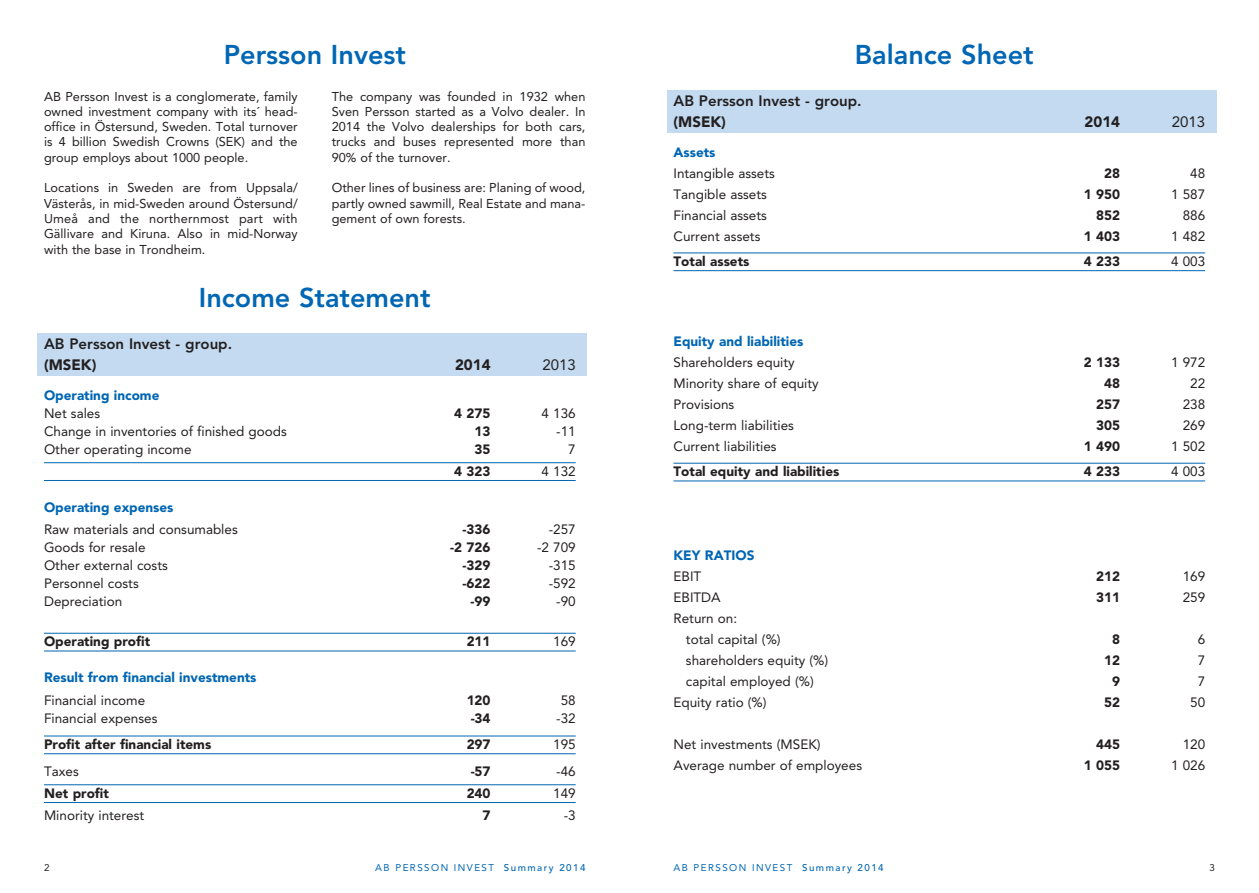
<style>
.page{position:relative;width:1259px;height:893px;background:#fff}
.page>*{position:absolute;margin:0;border:0;box-sizing:border-box;transform-origin:0 0}
.t1{font:800 27px "Avenir";color:#0166b3}
.t2{font:800 15px "Avenir";color:#231f20}
.t3{font:900 15px "Avenir";color:#231f20}
.t4{font:15px "Avenir";color:#231f20}
.t5{font:13.5px/21px "Avenir";color:#231f20}
.t6{font:900 13.5px "Avenir";color:#231f20}
.t7{font:900 13.5px "Avenir";color:#0166b3}
.t8{font:12.75px/15.3px "Avenir";color:#231f20;text-align:justify}
.t9{font:9.75px "Avenir";letter-spacing:.15em;color:#0166b3}
.t10{font:9.75px "Avenir";color:#231f20}
.s1{font-weight:500}
</style>
<div class="page">
<div style="left:37px;top:333px;width:550px;height:43px;background:#c3daf0"></div>
<hr style="left:44px;top:462px;width:532px;height:1px;background:#0166b3">
<hr style="left:44px;top:480px;width:532px;height:1px;background:#0166b3">
<hr style="left:44px;top:633px;width:532px;height:1px;background:#0166b3">
<hr style="left:44px;top:651px;width:532px;height:1px;background:#0166b3">
<hr style="left:44px;top:736px;width:532px;height:1px;background:#0166b3">
<hr style="left:44px;top:753px;width:532px;height:1px;background:#0166b3">
<hr style="left:44px;top:784px;width:532px;height:1px;background:#0166b3">
<hr style="left:44px;top:802px;width:532px;height:1px;background:#0166b3">
<div style="left:666px;top:90px;width:550px;height:43px;background:#c3daf0"></div>
<hr style="left:673px;top:253px;width:532px;height:1px;background:#0166b3">
<hr style="left:673px;top:270px;width:532px;height:1px;background:#0166b3">
<hr style="left:673px;top:463px;width:532px;height:1px;background:#0166b3">
<hr style="left:673px;top:481px;width:532px;height:1px;background:#0166b3">
<h1 class="t1" style="left:224px;top:39px;width:184px">Persson Invest</h1>
<p class="t8" style="left:44px;top:89px;width:255px">AB Persson Invest is a conglomerate, family owned investment company with its´ head&shy;office in Östersund, Sweden. Total turnover is 4 billion Swedish Crowns (SEK) and the group employs about 1000 people.</p>
<p class="t8" style="left:44px;top:180px;width:255px">Locations in Sweden are from Uppsala/ Västerås, in mid-Sweden around Östersund/ Umeå and the northernmost part with Gällivare and Kiruna. Also in mid-Norway with the base in Trondheim.</p>
<p class="t8" style="left:332px;top:89px;width:255px">The company was founded in 1932 when Sven Persson started as a Volvo dealer. In 2014 the Volvo dealerships for both cars, trucks and buses represented more than 90% of the turnover.</p>
<p class="t8" style="left:332px;top:180px;width:255px">Other lines of business are: Planing of wood, partly owned sawmill, Real Estate and mana&shy;gement of own forests.</p>
<h1 class="t1" style="left:199px;top:282px;width:233px">Income Statement</h1>
<p class="t2" style="left:44px;top:335px;width:190px">AB Persson Invest - group.</p>
<p class="t3" style="left:44px;top:356px;width:54px">(MSEK)</p>
<p class="t3" style="left:455px;top:356px;width:37px">2014</p>
<p class="t4" style="left:542px;top:356px;width:35px">2013</p>
<p class="t7" style="left:44px;top:387px;width:117px">Operating income</p>
<p class="t5" style="left:44px;top:402px;width:58px">Net sales</p>
<p class="t6" style="left:454px;top:405px;width:38px">4 275</p>
<p class="t5" style="left:541px;top:402px;width:36px">4 136</p>
<p class="t5" style="left:44px;top:420px;width:244px">Change in inventories of finished goods</p>
<p class="t6" style="left:474px;top:423px;width:17px">13</p>
<p class="t5" style="left:556px;top:420px;width:21px">-11</p>
<p class="t5" style="left:44px;top:438px;width:149px">Other operating income</p>
<p class="t6" style="left:474px;top:441px;width:17px">35</p>
<p class="t5" style="left:568px;top:438px;width:9px">7</p>
<p class="t6" style="left:454px;top:463px;width:38px">4 323</p>
<p class="t5" style="left:541px;top:461px;width:36px">4 132</p>
<p class="t7" style="left:44px;top:499px;width:131px">Operating expenses</p>
<p class="t5" style="left:44px;top:519px;width:195px">Raw materials and consumables</p>
<p class="t6" style="left:463px;top:521px;width:29px">-336</p>
<p class="t5" style="left:549px;top:519px;width:29px">-257</p>
<p class="t5" style="left:44px;top:537px;width:103px">Goods for resale</p>
<p class="t6" style="left:450px;top:539px;width:42px">-2 726</p>
<p class="t5" style="left:537px;top:537px;width:40px">-2 709</p>
<p class="t5" style="left:44px;top:555px;width:125px">Other external costs</p>
<p class="t6" style="left:463px;top:557px;width:29px">-329</p>
<p class="t5" style="left:549px;top:555px;width:29px">-315</p>
<p class="t5" style="left:44px;top:573px;width:96px">Personnel costs</p>
<p class="t6" style="left:463px;top:575px;width:29px">-622</p>
<p class="t5" style="left:549px;top:573px;width:29px">-592</p>
<p class="t5" style="left:44px;top:591px;width:80px">Depreciation</p>
<p class="t6" style="left:470px;top:593px;width:21px">-99</p>
<p class="t5" style="left:556px;top:591px;width:21px">-90</p>
<p class="t6" style="left:44px;top:633px;width:108px">Operating profit</p>
<p class="t6" style="left:467px;top:633px;width:25px">211</p>
<p class="t5" style="left:553px;top:631px;width:24px">169</p>
<p class="t7" style="left:44px;top:669px;width:214px">Result from financial investments</p>
<p class="t5" style="left:44px;top:689px;width:103px">Financial income</p>
<p class="t6" style="left:467px;top:692px;width:25px">120</p>
<p class="t5" style="left:561px;top:689px;width:17px">58</p>
<p class="t5" style="left:44px;top:707px;width:115px">Financial expenses</p>
<p class="t6" style="left:471px;top:710px;width:21px">-34</p>
<p class="t5" style="left:556px;top:707px;width:21px">-32</p>
<p class="t6" style="left:44px;top:736px;width:169px">Profit after financial items</p>
<p class="t6" style="left:467px;top:736px;width:25px">297</p>
<p class="t5" style="left:553px;top:734px;width:24px">195</p>
<p class="t5" style="left:44px;top:760px;width:36px">Taxes</p>
<p class="t6" style="left:471px;top:763px;width:21px">-57</p>
<p class="t5" style="left:556px;top:760px;width:21px">-46</p>
<p class="t6" style="left:44px;top:785px;width:66px">Net profit</p>
<p class="t6" style="left:467px;top:785px;width:25px">240</p>
<p class="t5" style="left:553px;top:783px;width:24px">149</p>
<p class="t5" style="left:44px;top:805px;width:102px">Minority interest</p>
<p class="t6" style="left:482px;top:807px;width:9px">7</p>
<p class="t5" style="left:564px;top:805px;width:14px">-3</p>
<p class="t10" style="left:44px;top:862px;width:7px">2</p>
<p class="t9" style="left:375px;top:862px;width:212px">AB PERSSON INVEST <span class="s1">Summary 2014</span></p>
<h1 class="t1" style="left:855px;top:39px;width:180px">Balance Sheet</h1>
<p class="t2" style="left:673px;top:92px;width:190px">AB Persson Invest - group.</p>
<p class="t3" style="left:673px;top:113px;width:54px">(MSEK)</p>
<p class="t3" style="left:1084px;top:113px;width:37px">2014</p>
<p class="t4" style="left:1171px;top:113px;width:35px">2013</p>
<p class="t7" style="left:673px;top:144px;width:43px">Assets</p>
<p class="t5" style="left:673px;top:163px;width:103px">Intangible assets</p>
<p class="t6" style="left:1104px;top:165px;width:17px">28</p>
<p class="t5" style="left:1190px;top:163px;width:17px">48</p>
<p class="t5" style="left:673px;top:184px;width:95px">Tangible assets</p>
<p class="t6" style="left:1083px;top:186px;width:38px">1 950</p>
<p class="t5" style="left:1171px;top:184px;width:36px">1 587</p>
<p class="t5" style="left:673px;top:205px;width:95px">Financial assets</p>
<p class="t6" style="left:1096px;top:207px;width:25px">852</p>
<p class="t5" style="left:1182px;top:205px;width:24px">886</p>
<p class="t5" style="left:673px;top:226px;width:88px">Current assets</p>
<p class="t6" style="left:1083px;top:228px;width:38px">1 403</p>
<p class="t5" style="left:1171px;top:226px;width:36px">1 482</p>
<p class="t6" style="left:673px;top:253px;width:77px">Total assets</p>
<p class="t6" style="left:1083px;top:253px;width:38px">4 233</p>
<p class="t5" style="left:1171px;top:251px;width:36px">4 003</p>
<p class="t7" style="left:673px;top:333px;width:131px">Equity and liabilities</p>
<p class="t5" style="left:673px;top:352px;width:123px">Shareholders equity</p>
<p class="t6" style="left:1083px;top:354px;width:38px">2 133</p>
<p class="t5" style="left:1171px;top:352px;width:36px">1 972</p>
<p class="t5" style="left:673px;top:373px;width:147px">Minority share of equity</p>
<p class="t6" style="left:1104px;top:375px;width:17px">48</p>
<p class="t5" style="left:1190px;top:373px;width:17px">22</p>
<p class="t5" style="left:673px;top:394px;width:62px">Provisions</p>
<p class="t6" style="left:1096px;top:396px;width:25px">257</p>
<p class="t5" style="left:1182px;top:394px;width:24px">238</p>
<p class="t5" style="left:673px;top:415px;width:122px">Long-term liabilities</p>
<p class="t6" style="left:1096px;top:417px;width:25px">305</p>
<p class="t5" style="left:1182px;top:415px;width:24px">269</p>
<p class="t5" style="left:673px;top:436px;width:105px">Current liabilities</p>
<p class="t6" style="left:1083px;top:438px;width:38px">1 490</p>
<p class="t5" style="left:1171px;top:436px;width:36px">1 502</p>
<p class="t6" style="left:673px;top:463px;width:167px">Total equity and liabilities</p>
<p class="t6" style="left:1083px;top:463px;width:38px">4 233</p>
<p class="t5" style="left:1171px;top:461px;width:36px">4 003</p>
<p class="t7" style="left:673px;top:547px;width:82px">KEY RATIOS</p>
<p class="t5" style="left:673px;top:566px;width:29px">EBIT</p>
<p class="t6" style="left:1096px;top:568px;width:25px">212</p>
<p class="t5" style="left:1182px;top:566px;width:24px">169</p>
<p class="t5" style="left:673px;top:587px;width:49px">EBITDA</p>
<p class="t6" style="left:1096px;top:589px;width:25px">311</p>
<p class="t5" style="left:1182px;top:587px;width:24px">259</p>
<p class="t5" style="left:686px;top:608px;width:96px;text-indent:-12px">Return on:<br>total capital (%)</p>
<p class="t6" style="left:1112px;top:631px;width:9px">8</p>
<p class="t5" style="left:1197px;top:629px;width:9px">6</p>
<p class="t5" style="left:686px;top:650px;width:144px">shareholders equity (%)</p>
<p class="t6" style="left:1104px;top:652px;width:17px">12</p>
<p class="t5" style="left:1197px;top:650px;width:9px">7</p>
<p class="t5" style="left:686px;top:671px;width:129px">capital employed (%)</p>
<p class="t6" style="left:1112px;top:673px;width:9px">9</p>
<p class="t5" style="left:1197px;top:671px;width:9px">7</p>
<p class="t5" style="left:673px;top:692px;width:95px">Equity ratio (%)</p>
<p class="t6" style="left:1104px;top:694px;width:17px">52</p>
<p class="t5" style="left:1190px;top:692px;width:17px">50</p>
<p class="t5" style="left:673px;top:734px;width:149px">Net investments (MSEK)</p>
<p class="t6" style="left:1096px;top:736px;width:25px">445</p>
<p class="t5" style="left:1182px;top:734px;width:24px">120</p>
<p class="t5" style="left:673px;top:755px;width:190px">Average number of employees</p>
<p class="t6" style="left:1083px;top:758px;width:38px">1 055</p>
<p class="t5" style="left:1171px;top:755px;width:36px">1 026</p>
<p class="t9" style="left:673px;top:862px;width:212px">AB PERSSON INVEST <span class="s1">Summary 2014</span></p>
<p class="t10" style="left:1209px;top:862px;width:7px">3</p>
</div>
